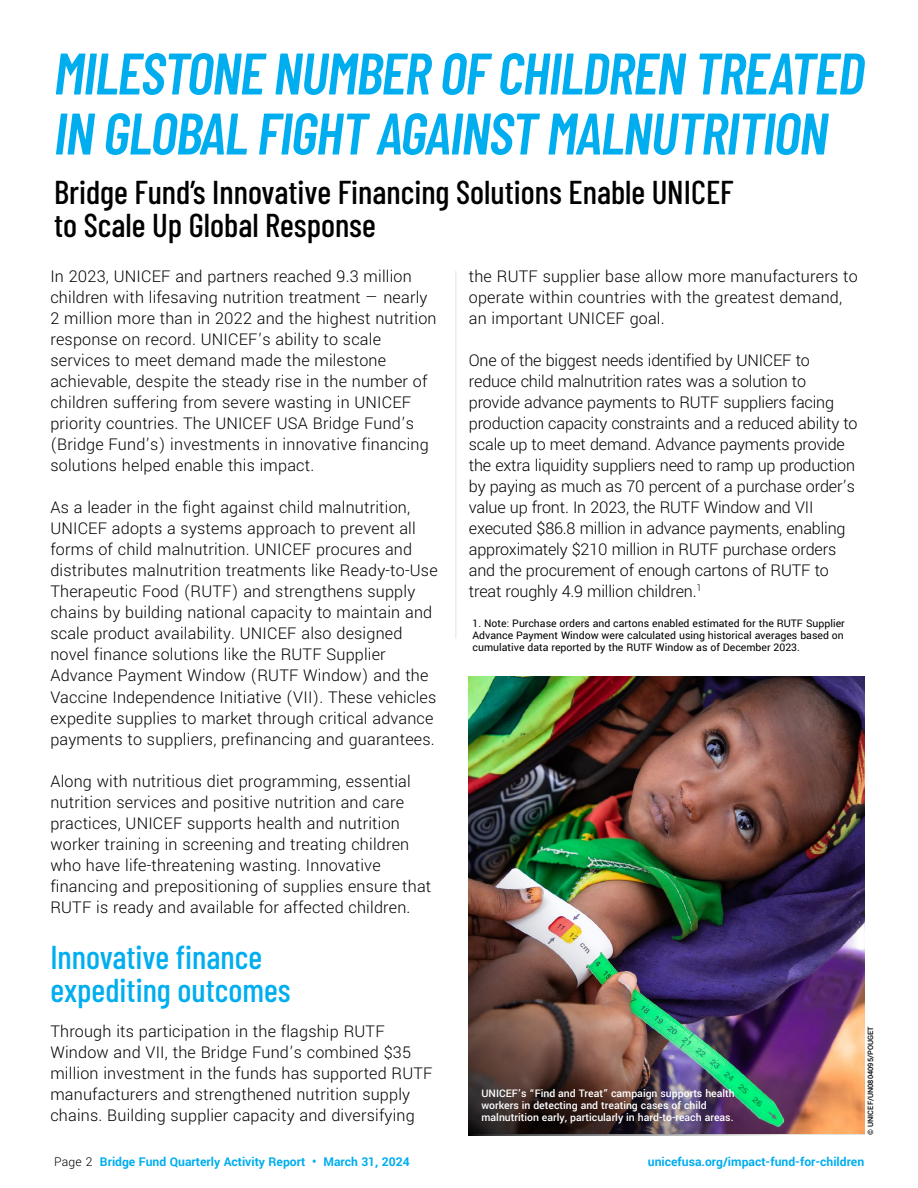
<style>
.page{position:relative;width:918px;height:1188px;background:#fff}
.page>*{position:absolute;margin:0;border:0;box-sizing:border-box;transform-origin:0 0}
.t1{font:italic 600 58.5px/60px "Barlow Condensed";letter-spacing:-.02em;color:#00aeef}
.t2{font:500 33px/33px "Barlow Condensed";color:#000}
.t3{font:500 33px/33px "Barlow Condensed";color:#00aeef}
.t4{font:300 18px/21px "Yantramanav";letter-spacing:.01em;color:#000}
.t5{font:300 18px/21px "Yantramanav";letter-spacing:-.01em;color:#000}
.t6{font:700 13.5px "Yantramanav";color:#00aeef}
.t7{font:11.7px/12.5px "Yantramanav";color:#000;text-align:justify}
.t8{font:500 11.7px/12.5px "Yantramanav";color:#fff}
.t9{font:500 8.25px "Yantramanav";color:#000}
.s1{font-weight:300;color:#000}
</style>
<div class="page">
<hr style="left:456px;top:271px;width:1px;height:368px;background:#e3e1dc">
<img style="left:468px;top:677px;width:396px;height:456px">
<img style="left:468px;top:828px;width:309px;height:308px">
<h1 class="t1" style="left:54px;top:40px;width:812px">MILESTONE NUMBER OF CHILDREN TREATED<br>IN GLOBAL FIGHT AGAINST MALNUTRITION</h1>
<h2 class="t2" style="left:54px;top:173px;width:681px">Bridge Fund’s Innovative Financing Solutions Enable UNICEF to Scale Up Global Response</h2>
<p class="t4" style="left:469px;top:266px;width:390px">the RUTF supplier base allow more manufacturers to operate within countries with the greatest demand, an important UNICEF goal.</p>
<p class="t5" style="left:469px;top:350px;width:390px">One of the biggest needs identified by UNICEF to reduce child malnutrition rates was a solution to provide advance payments to RUTF suppliers facing production capacity constraints and a reduced ability to scale up to meet demand. Advance payments provide the extra liquidity suppliers need to ramp up production by paying as much as 70 percent of a purchase order’s value up front. In 2023, the RUTF Window and VII executed $86.8 million in advance payments, enabling approximately $210 million in RUTF purchase orders and the procurement of enough cartons of RUTF to treat roughly 4.9 million children.<sup>1</sup></p>
<p class="t4" style="left:50px;top:266px;width:388px">In 2023, UNICEF and partners reached 9.3 million children with lifesaving nutrition treatment — nearly 2 million more than in 2022 and the highest nutrition response on record. UNICEF’s ability to scale services to meet demand made the milestone achievable, despite the steady rise in the number of children suffering from severe wasting in UNICEF priority countries. The UNICEF USA Bridge Fund’s (Bridge Fund’s) investments in innovative financing solutions helped enable this impact.</p>
<p class="t4" style="left:50px;top:497px;width:389px">As a leader in the fight against child malnutrition, UNICEF adopts a systems approach to prevent all forms of child malnutrition. UNICEF procures and distributes malnutrition treatments like Ready-to-Use Therapeutic Food (RUTF) and strengthens supply chains by building national capacity to maintain and scale product availability. UNICEF also designed novel finance solutions like the RUTF Supplier Advance Payment Window (RUTF Window) and the Vaccine Independence Initiative (VII). These vehicles expedite supplies to market through critical advance payments to suppliers, prefinancing and guarantees.</p>
<p class="t4" style="left:50px;top:770px;width:382px">Along with nutritious diet programming, essential nutrition services and positive nutrition and care practices, UNICEF supports health and nutrition worker training in screening and treating children who have life-threatening wasting. Innovative financing and prepositioning of supplies ensure that RUTF is ready and available for affected children.</p>
<h2 class="t3" style="left:50px;top:939px;width:242px">Innovative finance expediting outcomes</h2>
<p class="t4" style="left:50px;top:1021px;width:384px">Through its participation in the flagship RUTF Window and VII, the Bridge Fund’s combined $35 million investment in the funds has supported RUTF manufacturers and strengthened nutrition supply chains. Building supplier capacity and diversifying</p>
<p class="t9" style="left:866px;top:1135px;width:110px;rotate:-90deg">© UNICEF/UN0804095/POUGET</p>
<p class="t7" style="left:473px;top:617px;width:374px">1. Note: Purchase orders and cartons enabled estimated for the RUTF Supplier Advance Payment Window were calculated using historical averages based on cumulative data reported by the RUTF Window as of December 2023.</p>
<p class="t8" style="left:482px;top:1087px;width:255px">UNICEF’s “Find and Treat” campaign supports health workers in detecting and treating cases of child malnutrition early, particularly in hard-to-reach areas.</p>
<p class="t6" style="left:54px;top:1154px;width:357px"><span class="s1">Page 2</span> Bridge Fund Quarterly Activity Report • March 31, 2024</p>
<p class="t6" style="left:648px;top:1154px;width:218px">unicefusa.org/impact-fund-for-children</p>
</div>
